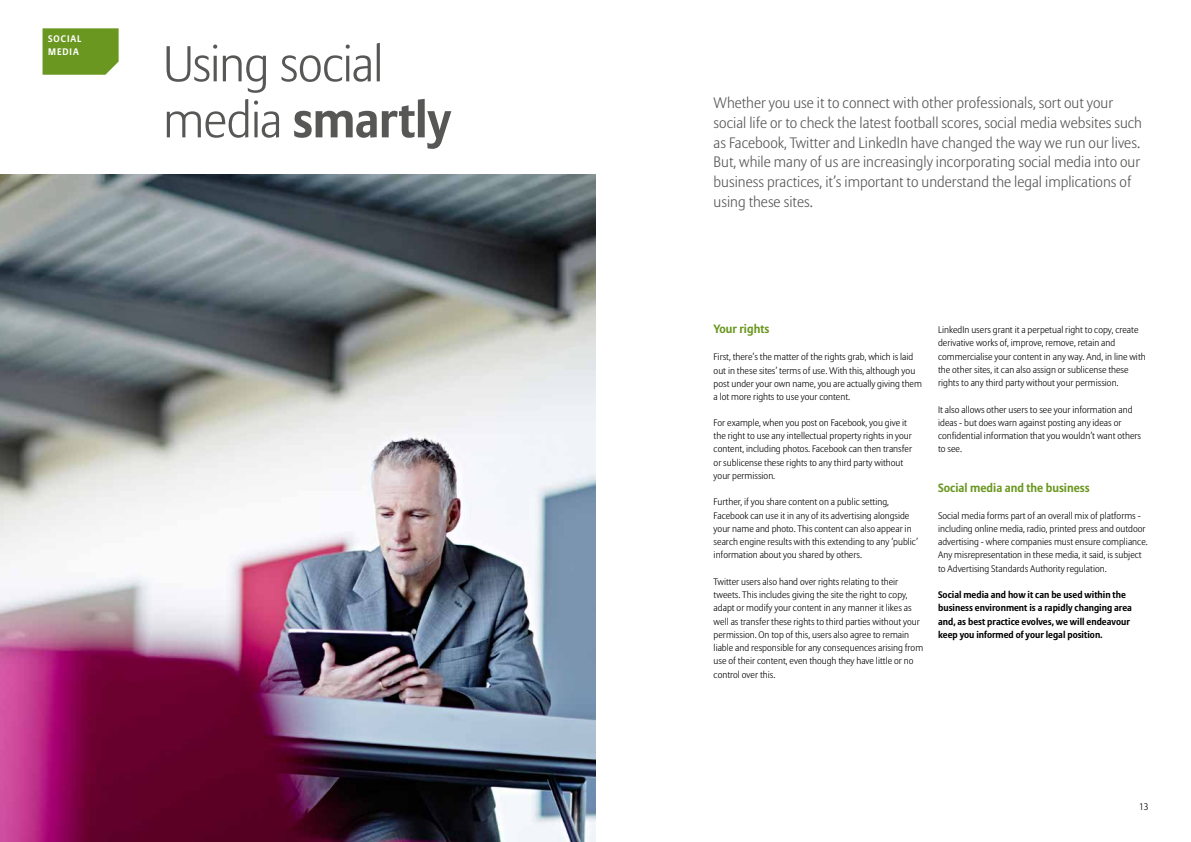
<style>
.page{position:relative;width:1191px;height:842px;background:#fff}
.page>*{position:absolute;margin:0;border:0;box-sizing:border-box;transform-origin:0 0}
.t1{font:300 50px/56px "Allianz Sans";letter-spacing:-.025em;color:#575756}
.t2{font:300 15px/19.9px "Allianz Sans";color:#575756}
.t3{font:700 12px "Allianz Sans";color:#6a971f}
.t4{font:300 9.5px/13.3px "Allianz Sans";color:#000}
.t5{font:700 9.5px/13.3px "Allianz Sans";color:#000}
.t6{font:700 9.5px/13.3px "Allianz Sans";letter-spacing:.1em;color:#fff}
.s1{font-weight:700}
</style>
<div class="page">
<img style="left:0;top:174px;width:595px;height:668px">
<svg style="left:43px;top:28px;width:76px;height:47px"></svg>
<p class="t6" style="left:48px;top:32px;width:35px">SOCIAL<br>MEDIA</p>
<h1 class="t1" style="left:163px;top:38px;width:289px">Using social media <span class="s1">smartly</span></h1>
<p class="t2" style="left:713px;top:93px;width:430px">Whether you use it to connect with other professionals, sort out your social life or to check the latest football scores, social media websites such as Facebook, Twitter and LinkedIn have changed the way we run our lives.<br>But, while many of us are increasingly incorporating social media into our business practices, it’s important to understand the legal implications of using these sites.</p>
<p class="t3" style="left:713px;top:321px;width:57px">Your rights</p>
<p class="t4" style="left:713px;top:351px;width:210px">First, there’s the matter of the rights grab, which is laid out in these sites’ terms of use. With this, although you post under your own name, you are actually giving them a lot more rights to use your content.</p>
<p class="t4" style="left:713px;top:416px;width:200px">For example, when you post on Facebook, you give it the right to use any intellectual property rights in your content, including photos. Facebook can then transfer or sublicense these rights to any third party without your permission.</p>
<p class="t4" style="left:713px;top:496px;width:206px">Further, if you share content on a public setting, Facebook can use it in any of its advertising alongside your name and photo. This content can also appear in search engine results with this extending to any ‘public’ information about you shared by others.</p>
<p class="t4" style="left:713px;top:575px;width:211px">Twitter users also hand over rights relating to their tweets. This includes giving the site the right to copy, adapt or modify your content in any manner it likes as well as transfer these rights to third parties without your permission. On top of this, users also agree to remain liable and responsible for any consequences arising from use of their content, even though they have little or no control over this.</p>
<p class="t4" style="left:938px;top:324px;width:209px">LinkedIn users grant it a perpetual right to copy, create derivative works of, improve, remove, retain and commercialise your content in any way. And, in line with the other sites, it can also assign or sublicense these rights to any third party without your permission.</p>
<p class="t4" style="left:938px;top:403px;width:204px">It also allows other users to see your information and ideas - but does warn against posting any ideas or confidential information that you wouldn’t want others to see.</p>
<p class="t3" style="left:938px;top:480px;width:153px">Social media and the business</p>
<p class="t4" style="left:938px;top:509px;width:211px">Social media forms part of an overall mix of platforms - including online media, radio, printed press and outdoor advertising - where companies must ensure compliance.<br>Any misrepresentation in these media, it said, is subject to Advertising Standards Authority regulation.</p>
<p class="t5" style="left:938px;top:588px;width:195px">Social media and how it can be used within the business environment is a rapidly changing area and, as best practice evolves, we will endeavour keep you informed of your legal position.</p>
<p class="t4" style="left:1139px;top:801px;width:11px">13</p>
</div>
